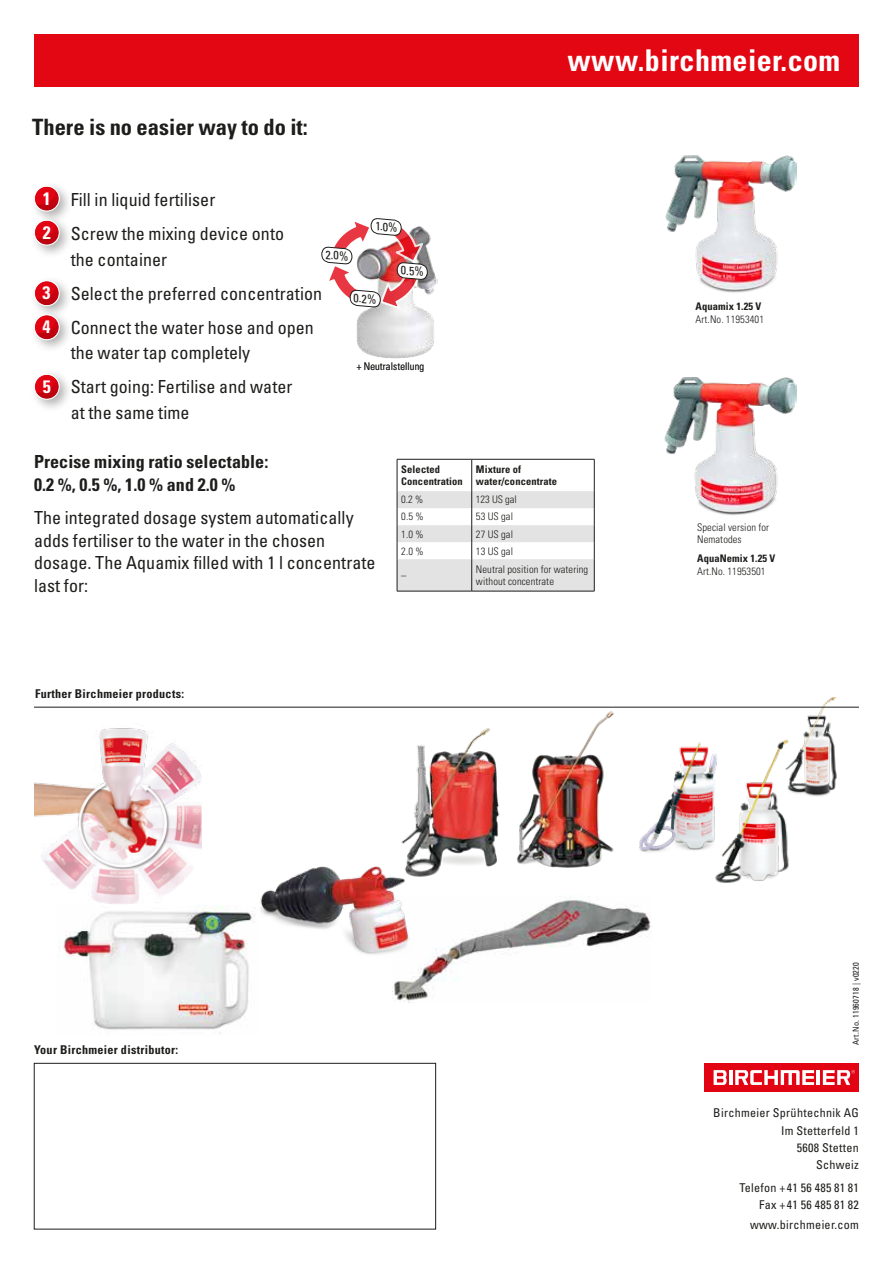
<style>
.page{position:relative;width:893px;height:1263px;background:#fff}
.page>*{position:absolute;margin:0;border:0;box-sizing:border-box;transform-origin:0 0}
.t1{font:700 condensed 30px "Univers LT Std";letter-spacing:.015em;color:#fff}
.t2{font:700 condensed 22.5px "Univers LT Std";color:#1d1d1b}
.t3{font:condensed 18px/34px "Univers LT Std";letter-spacing:.005em;color:#1d1d1b}
.t4{font:700 condensed 18px/22.5px "Univers LT Std";letter-spacing:.005em;color:#1d1d1b}
.t5{font:700 condensed 18px/34px "Univers LT Std";color:#fff}
.t6{font:condensed 12.15px/17.4px "Univers LT Std";letter-spacing:.025em;color:#1d1d1b;text-align:right}
.t7{font:700 condensed 12.15px "Univers LT Std";letter-spacing:.025em;color:#1d1d1b}
.t8{font:condensed 12px "Univers LT Std";color:#1d1d1b}
.t9{font:300 condensed 10.5px/12.8px "Univers LT Std";letter-spacing:.01em;color:#1d1d1b}
.t10{font:700 condensed 10.5px/12px "Univers LT Std";letter-spacing:.01em;color:#1d1d1b}
.t11{font:condensed 8.25px "Univers LT Std";letter-spacing:.025em;color:#1d1d1b}
</style>
<div class="page">
<div style="left:34px;top:1063px;width:402px;height:166px;border:1px solid #1d1d1b"></div>
<div style="left:34px;top:34px;width:825px;height:52px;background:#e30613"></div>
<div style="left:705px;top:1063px;width:154px;height:29px;background:#e30413"></div>
<hr style="left:817px;top:1070px;width:3px;height:15px;background:#fff">
<hr style="left:729px;top:1070px;width:3px;height:15px;background:#fff">
<svg style="left:735px;top:1070px;width:79px;height:15px"></svg>
<svg style="left:714px;top:1070px;width:13px;height:15px"></svg>
<svg style="left:823px;top:1070px;width:32px;height:15px"></svg>
<img style="left:666px;top:155px;width:130px;height:138px">
<img style="left:664px;top:377px;width:131px;height:138px">
<img style="left:715px;top:740px;width:74px;height:143px">
<img style="left:785px;top:697px;width:69px;height:105px">
<img style="left:392px;top:895px;width:259px;height:108px">
<img style="left:260px;top:866px;width:160px;height:101px">
<img style="left:34px;top:728px;width:168px;height:178px">
<img style="left:639px;top:740px;width:83px;height:116px">
<img style="left:59px;top:906px;width:196px;height:128px">
<img style="left:506px;top:706px;width:117px;height:162px">
<img style="left:393px;top:724px;width:118px;height:155px">
<div style="left:29px;top:181px;width:43px;height:43px;background:#1d1d1b;opacity:.35"></div>
<svg style="left:34px;top:186px;width:25px;height:25px"></svg>
<div style="left:34px;top:186px;width:26px;height:25px;border:1px solid #fff;border-radius:50%"></div>
<div style="left:29px;top:215px;width:43px;height:43px;background:#1d1d1b;opacity:.35"></div>
<svg style="left:34px;top:220px;width:25px;height:25px"></svg>
<div style="left:34px;top:220px;width:26px;height:25px;border:1px solid #fff;border-radius:50%"></div>
<div style="left:29px;top:276px;width:43px;height:43px;background:#1d1d1b;opacity:.35"></div>
<svg style="left:34px;top:281px;width:25px;height:24px"></svg>
<div style="left:34px;top:280px;width:26px;height:26px;border:1px solid #fff;border-radius:50%"></div>
<div style="left:29px;top:310px;width:43px;height:43px;background:#1d1d1b;opacity:.35"></div>
<svg style="left:34px;top:315px;width:25px;height:24px"></svg>
<div style="left:34px;top:314px;width:26px;height:26px;border:1px solid #fff;border-radius:50%"></div>
<div style="left:29px;top:369px;width:43px;height:43px;background:#1d1d1b;opacity:.35"></div>
<svg style="left:34px;top:374px;width:25px;height:25px"></svg>
<div style="left:34px;top:374px;width:26px;height:26px;border:1px solid #fff;border-radius:50%"></div>
<hr style="left:34px;top:707px;width:825px;height:1px;background:#1d1d1b">
<hr style="left:397px;top:591px;width:75px;height:1px;background:#1d1d1b">
<hr style="left:472px;top:591px;width:122px;height:1px;background:#1d1d1b">
<svg style="left:397px;top:459px;width:198px;height:132px"></svg>
<hr style="left:397px;top:559px;width:1px;height:32px;background:#1d1d1b">
<hr style="left:594px;top:559px;width:1px;height:32px;background:#1d1d1b">
<img style="left:356px;top:232px;width:81px;height:126px">
<img style="left:321px;top:218px;width:107px;height:94px">
<p class="t2" style="left:32px;top:114px;width:277px">There is no easier way to do it:</p>
<p class="t5" style="left:43px;top:181px;width:10px">1<br>2</p>
<p class="t5" style="left:42px;top:276px;width:10px">3<br>4</p>
<p class="t5" style="left:43px;top:369px;width:9px">5</p>
<p class="t3" style="left:71px;top:182px;width:215px">Fill in liquid fertiliser<br>Screw the mixing device onto</p>
<p class="t3" style="left:71px;top:242px;width:253px">the container<br>Select the preferred concentration<br>Connect the water hose and open</p>
<p class="t3" style="left:71px;top:335px;width:223px">the water tap completely<br>Start going: Fertilise and water</p>
<p class="t3" style="left:71px;top:395px;width:120px">at the same time</p>
<p class="t8" style="left:376px;top:218px;width:24px;rotate:5deg">1.0%</p>
<p class="t8" style="left:326px;top:247px;width:25px;rotate:5deg">2.0%</p>
<p class="t8" style="left:402px;top:262px;width:25px;rotate:5deg">0.5%</p>
<p class="t8" style="left:354px;top:290px;width:25px;rotate:5deg">0.2%</p>
<p class="t9" style="left:357px;top:360px;width:69px">+ Neutralstellung</p>
<h1 class="t1" style="left:567px;top:42px;width:274px">www.birchmeier.com</h1>
<p class="t10" style="left:696px;top:300px;width:67px">Aquamix 1.25 V</p>
<p class="t9" style="left:696px;top:312px;width:70px">Art.No. 11953401</p>
<p class="t4" style="left:34px;top:450px;width:236px">Precise mixing ratio selectable:<br>0.2 %, 0.5 %, 1.0 % and 2.0 %</p>
<p class="t3" style="left:34px;top:506px;width:343px;line-height:22.5px">The integrated dosage system automatically adds fertiliser to the water in the chosen dosage. The Aquamix filled with 1 l concentrate last for:</p>
<p class="t10" style="left:401px;top:463px;width:63px">Selected<br>Concentration</p>
<p class="t10" style="left:476px;top:463px;width:83px">Mixture of water/concentrate</p>
<p class="t9" style="left:401px;top:493px;width:23px">0.2 %</p>
<p class="t9" style="left:476px;top:493px;width:42px">123 US gal</p>
<p class="t9" style="left:401px;top:510px;width:24px">0.5 %</p>
<p class="t9" style="left:476px;top:510px;width:39px">53 US gal</p>
<p class="t9" style="left:401px;top:527px;width:24px">1.0 %</p>
<p class="t9" style="left:476px;top:527px;width:39px">27 US gal</p>
<p class="t9" style="left:401px;top:544px;width:24px">2.0 %</p>
<p class="t9" style="left:476px;top:544px;width:39px">13 US gal</p>
<p class="t9" style="left:401px;top:569px;width:7px">–</p>
<p class="t9" style="left:476px;top:563px;width:114px;line-height:12px">Neutral position for watering without concentrate</p>
<p class="t7" style="left:35px;top:687px;width:150px">Further Birchmeier products:</p>
<p class="t7" style="left:34px;top:1042px;width:146px">Your Birchmeier distributor:</p>
<p class="t9" style="left:697px;top:520px;width:73px">Special version for<br>Nematodes</p>
<p class="t10" style="left:697px;top:552px;width:80px">AquaNemix 1.25 V</p>
<p class="t9" style="left:697px;top:565px;width:70px">Art.No. 11953501</p>
<p class="t11" style="left:851px;top:1045px;width:84px;rotate:-90deg">Art.No. 11960718 | v0220</p>
<p class="t6" style="left:713px;top:1104px;width:147px">Birchmeier Sprühtechnik AG<br>Im Stetterfeld 1<br>5608 Stetten<br>Schweiz</p>
<p class="t6" style="left:739px;top:1178px;width:121px">Telefon +41 56 485 81 81<br>Fax +41 56 485 81 82</p>
<p class="t6" style="left:750px;top:1215px;width:110px">www.birchmeier.com</p>
</div>
